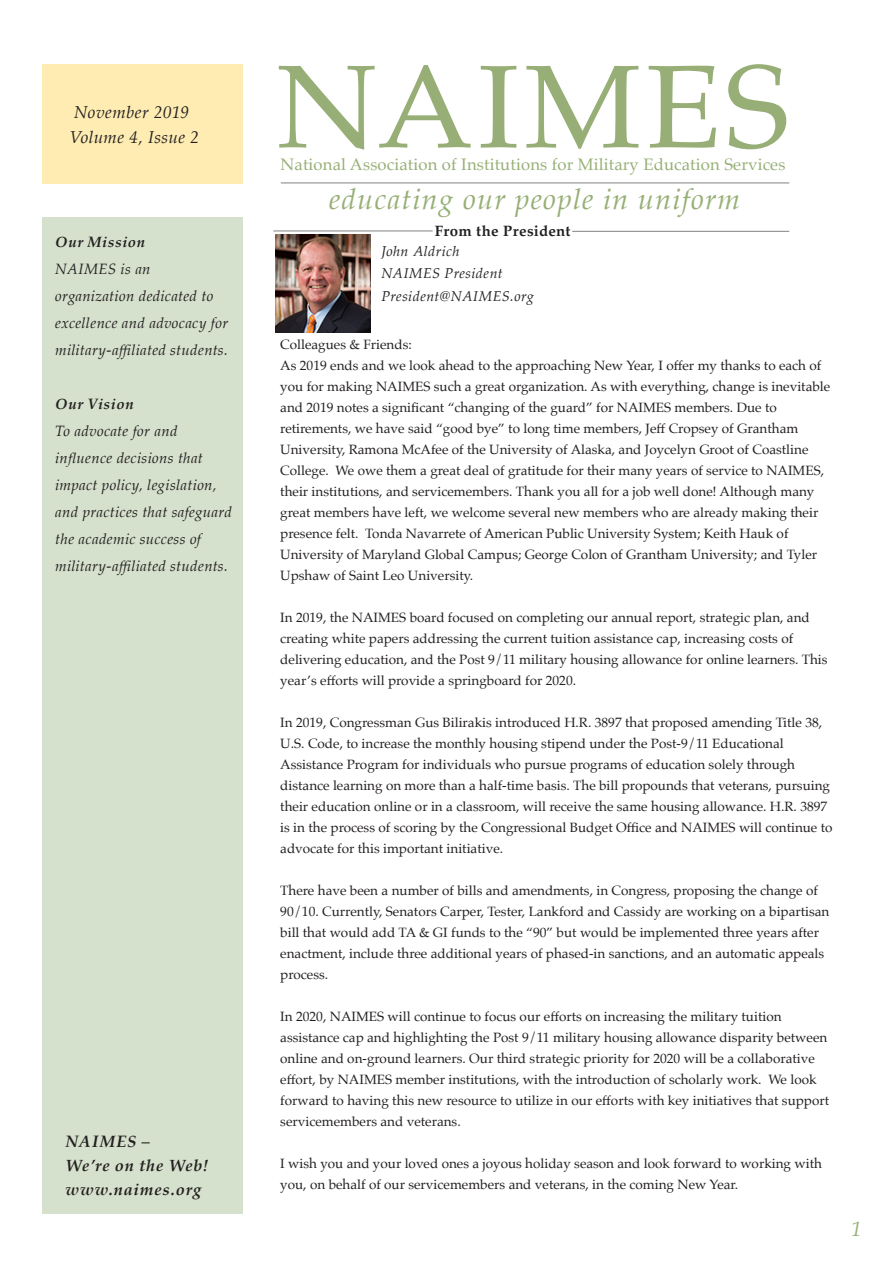
<style>
.page{position:relative;width:893px;height:1263px;background:#fff}
.page>*{position:absolute;margin:0;border:0;box-sizing:border-box;transform-origin:0 0}
.t1{font:117.9px "Palatino";letter-spacing:.035em;color:#97af76;scale:1.05 1}
.t2{font:italic 29.1px "Palatino";letter-spacing:.04em;color:#97af76}
.t3{font:italic 21px "Palatino";color:#97af76}
.t4{font:italic 17.25px "Palatino";letter-spacing:.02em;color:#231f20}
.t5{font:16.65px "Palatino";letter-spacing:.01em;color:#97af76}
.t6{font:italic 700 16.5px/24px "Palatino";letter-spacing:.05em;color:#231f20}
.t7{font:italic 15px/27px "Palatino";letter-spacing:.02em;color:#231f20}
.t8{font:italic 700 15px "Palatino";letter-spacing:.04em;color:#231f20}
.t9{font:700 15px "Palatino";letter-spacing:.02em;color:#231f20}
.t10{font:italic 14.25px/22.5px "Palatino";letter-spacing:.03em;color:#231f20}
.t11{font:13.5px/21px "Palatino";color:#231f20}
</style>
<div class="page">
<div style="left:42px;top:218px;width:200px;height:996px;background:#d5e1cc"></div>
<hr style="left:281px;top:183px;width:508px;height:1px;background:#808285">
<div style="left:42px;top:64px;width:200px;height:119px;background:#feecb2"></div>
<hr style="left:273px;top:231px;width:160px;height:1px;background:#808285">
<hr style="left:572px;top:231px;width:217px;height:1px;background:#808285">
<img style="left:276px;top:235px;width:95px;height:97px">
<p class="t4" style="left:74px;top:97px;width:116px">November 2019</p>
<p class="t4" style="left:69px;top:123px;width:131px">Volume 4, Issue 2</p>
<p class="t8" style="left:55px;top:229px;width:92px">Our Mission</p>
<p class="t7" style="left:55px;top:255px;width:174px">NAIMES is an organization dedicated to excellence and advocacy for military-affiliated students.</p>
<p class="t8" style="left:55px;top:391px;width:80px">Our Vision</p>
<p class="t7" style="left:55px;top:417px;width:178px">To advocate for and influence decisions that impact policy, legislation, and practices that safeguard the academic success of military-affiliated students.</p>
<p class="t6" style="left:65px;top:1129px;width:145px">NAIMES –<br>We’re on the Web! www.naimes.org</p>
<p class="t1" style="left:276px;top:9px;width:491px">NAIMES</p>
<p class="t5" style="left:281px;top:151px;width:506px">National Association of Institutions for Military Education Services</p>
<p class="t2" style="left:329px;top:175px;width:412px">educating our people in uniform</p>
<p class="t9" style="left:435px;top:218px;width:137px">From the President</p>
<p class="t10" style="left:381px;top:239px;width:154px">John Aldrich<br>NAIMES President<br>President@NAIMES.org</p>
<p class="t11" style="left:280px;top:334px;width:133px">Colleagues &amp; Friends:</p>
<p class="t11" style="left:280px;top:355px;width:551px">As 2019 ends and we look ahead to the approaching New Year, I offer my thanks to each of you for making NAIMES such a great organization. As with everything, change is inevitable and 2019 notes a significant “changing of the guard” for NAIMES members. Due to</p>
<p class="t11" style="left:280px;top:418px;width:520px">retirements, we have said “good bye” to long time members, Jeff Cropsey of Grantham</p>
<p class="t11" style="left:280px;top:439px;width:545px">University, Ramona McAfee of the University of Alaska, and Joycelyn Groot of Coastline College. We owe them a great deal of gratitude for their many years of service to NAIMES, their institutions, and servicemembers. Thank you all for a job well done! Although many great members have left, we welcome several new members who are already making their presence felt. Tonda Navarrete of American Public University System; Keith Hauk of University of Maryland Global Campus; George Colon of Grantham University; and Tyler Upshaw of Saint Leo University.</p>
<p class="t11" style="left:280px;top:607px;width:531px">In 2019, the NAIMES board focused on completing our annual report, strategic plan, and</p>
<p class="t11" style="left:280px;top:628px;width:549px">creating white papers addressing the current tuition assistance cap, increasing costs of delivering education, and the Post 9/11 military housing allowance for online learners. This year’s efforts will provide a springboard for 2020.</p>
<p class="t11" style="left:280px;top:712px;width:543px">In 2019, Congressman Gus Bilirakis introduced H.R. 3897 that proposed amending Title 38,<br>U.S. Code, to increase the monthly housing stipend under the Post-9/11 Educational</p>
<p class="t11" style="left:280px;top:754px;width:554px">Assistance Program for individuals who pursue programs of education solely through distance learning on more than a half-time basis. The bill propounds that veterans, pursuing their education online or in a classroom, will receive the same housing allowance. H.R. 3897 is in the process of scoring by the Congressional Budget Office and NAIMES will continue to advocate for this important initiative.</p>
<p class="t11" style="left:280px;top:880px;width:551px">There have been a number of bills and amendments, in Congress, proposing the change of 90/10. Currently, Senators Carper, Tester, Lankford and Cassidy are working on a bipartisan bill that would add TA &amp; GI funds to the “90” but would be implemented three years after enactment, include three additional years of phased-in sanctions, and an automatic appeals process.</p>
<p class="t11" style="left:280px;top:1006px;width:503px">In 2020, NAIMES will continue to focus our efforts on increasing the military tuition</p>
<p class="t11" style="left:280px;top:1027px;width:550px">assistance cap and highlighting the Post 9/11 military housing allowance disparity between online and on-ground learners. Our third strategic priority for 2020 will be a collaborative effort, by NAIMES member institutions, with the introduction of scholarly work. We look forward to having this new resource to utilize in our efforts with key initiatives that support servicemembers and veterans.</p>
<p class="t11" style="left:280px;top:1153px;width:543px">I wish you and your loved ones a joyous holiday season and look forward to working with you, on behalf of our servicemembers and veterans, in the coming New Year.</p>
<p class="t3" style="left:851px;top:1211px;width:12px">1</p>
</div>
